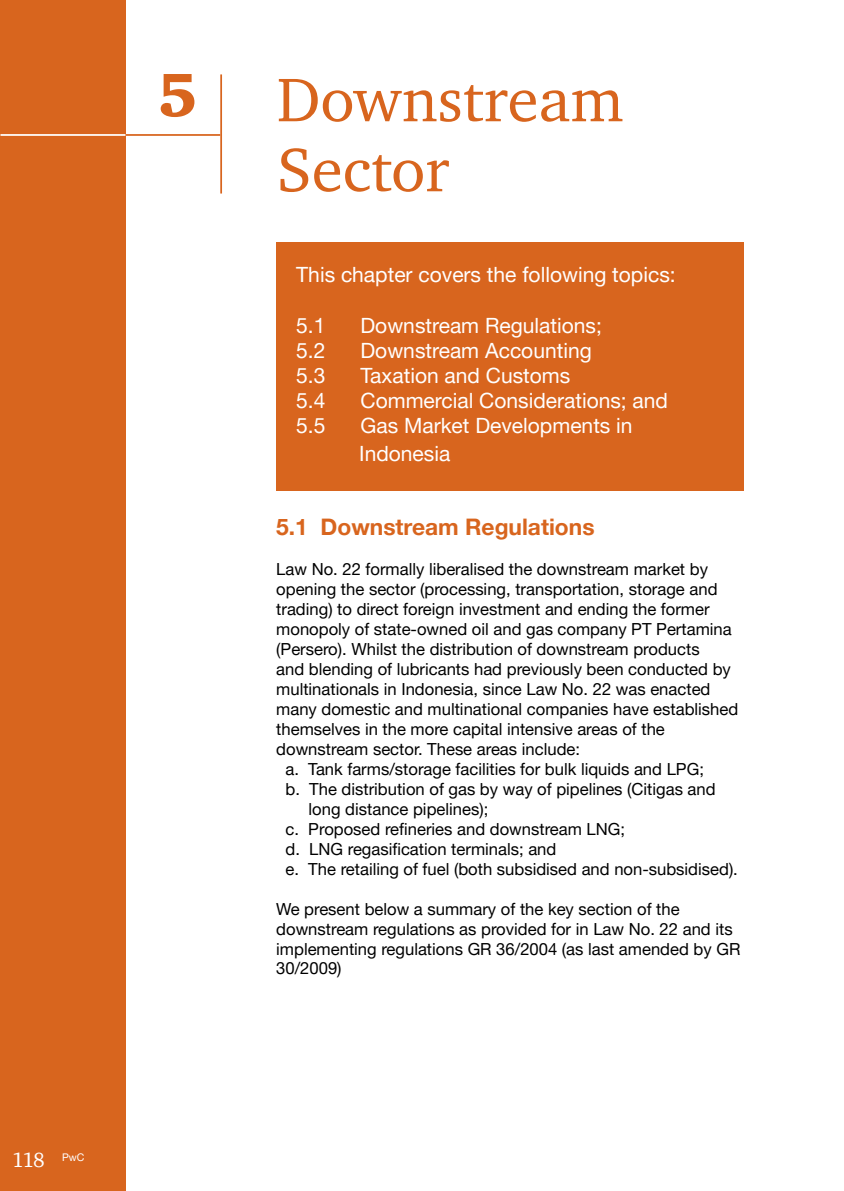
<style>
.page{position:relative;width:844px;height:1191px;background:#fff}
.page>*{position:absolute;margin:0;border:0;box-sizing:border-box;transform-origin:0 0}
.t1{font:63px/70px "ITC Charter Com";color:#d8651e}
.t2{font:900 63px "ITC Charter Com";color:#d8651e}
.t3{font:700 22.75px "Helvetica Neue LT Pro";color:#d8651e}
.t4{font:21px/27.3px "Helvetica Neue LT Pro";color:#fff}
.t5{font:21px "ITC Charter Com";color:#fff}
.t6{font:16.62px/19.9px "Helvetica Neue LT Pro";color:#000}
</style>
<div class="page">
<hr style="left:843px;top:0;width:1px;height:1190px;background:#c8a68d">
<div style="left:0;top:0;width:126px;height:1190px;background:#d8651e"></div>
<hr style="left:126px;top:134px;width:94px;height:2px;background:#d8651e">
<hr style="left:0;top:134px;width:125px;height:2px;background:#fff">
<hr style="left:220px;top:74px;width:2px;height:119px;background:#d8651e">
<div style="left:276px;top:242px;width:468px;height:249px;background:#d8651e"></div>
<h1 class="t2" style="left:158px;top:56px;width:42px">5</h1>
<p class="t5" style="left:12px;top:1146px;width:74px">118 <sup>PwC</sup></p>
<h1 class="t1" style="left:277px;top:64px;width:348px">Downstream<br>Sector</h1>
<p class="t4" style="left:296px;top:260px;width:381px">This chapter covers the following topics:</p>
<p class="t4" style="left:296px;top:311px;width:31px">5.1</p>
<p class="t4" style="left:360px;top:311px;width:243px">Downstream Regulations;</p>
<p class="t4" style="left:296px;top:336px;width:31px">5.2</p>
<p class="t4" style="left:360px;top:336px;width:233px">Downstream Accounting</p>
<p class="t4" style="left:296px;top:361px;width:31px">5.3</p>
<p class="t4" style="left:360px;top:361px;width:211px">Taxation and Customs</p>
<p class="t4" style="left:296px;top:386px;width:31px">5.4</p>
<p class="t4" style="left:360px;top:386px;width:309px">Commercial Considerations; and</p>
<p class="t4" style="left:296px;top:412px;width:31px">5.5</p>
<p class="t4" style="left:359px;top:412px;width:275px">Gas Market Developments in<br>Indonesia</p>
<h2 class="t3" style="left:276px;top:513px;width:320px">5.1 Downstream Regulations</h2>
<p class="t6" style="left:276px;top:559px;width:433px">Law No. 22 formally liberalised the downstream market by</p>
<p class="t6" style="left:276px;top:579px;width:442px">opening the sector (processing, transportation, storage and</p>
<p class="t6" style="left:276px;top:599px;width:434px">trading) to direct foreign investment and ending the former</p>
<p class="t6" style="left:276px;top:619px;width:457px">monopoly of state-owned oil and gas company PT Pertamina</p>
<p class="t6" style="left:276px;top:639px;width:425px">(Persero). Whilst the distribution of downstream products</p>
<p class="t6" style="left:276px;top:659px;width:456px">and blending of lubricants had previously been conducted by</p>
<p class="t6" style="left:276px;top:679px;width:435px">multinationals in Indonesia, since Law No. 22 was enacted</p>
<p class="t6" style="left:276px;top:698px;width:463px">many domestic and multinational companies have established</p>
<p class="t6" style="left:276px;top:718px;width:390px">themselves in the more capital intensive areas of the</p>
<p class="t6" style="left:276px;top:738px;width:305px">downstream sector. These areas include:</p>
<p class="t6" style="left:285px;top:758px;width:420px">a. Tank farms/storage facilities for bulk liquids and LPG;</p>
<p class="t6" style="left:285px;top:778px;width:431px">b. The distribution of gas by way of pipelines (Citigas and</p>
<p class="t6" style="left:308px;top:798px;width:181px">long distance pipelines);</p>
<p class="t6" style="left:285px;top:818px;width:341px">c. Proposed refineries and downstream LNG;</p>
<p class="t6" style="left:285px;top:838px;width:272px">d. LNG regasification terminals; and</p>
<p class="t6" style="left:285px;top:858px;width:454px">e. The retailing of fuel (both subsidised and non-subsidised).</p>
<p class="t6" style="left:276px;top:898px;width:465px">We present below a summary of the key section of the downstream regulations as provided for in Law No. 22 and its implementing regulations GR 36/2004 (as last amended by GR 30/2009)</p>
</div>
